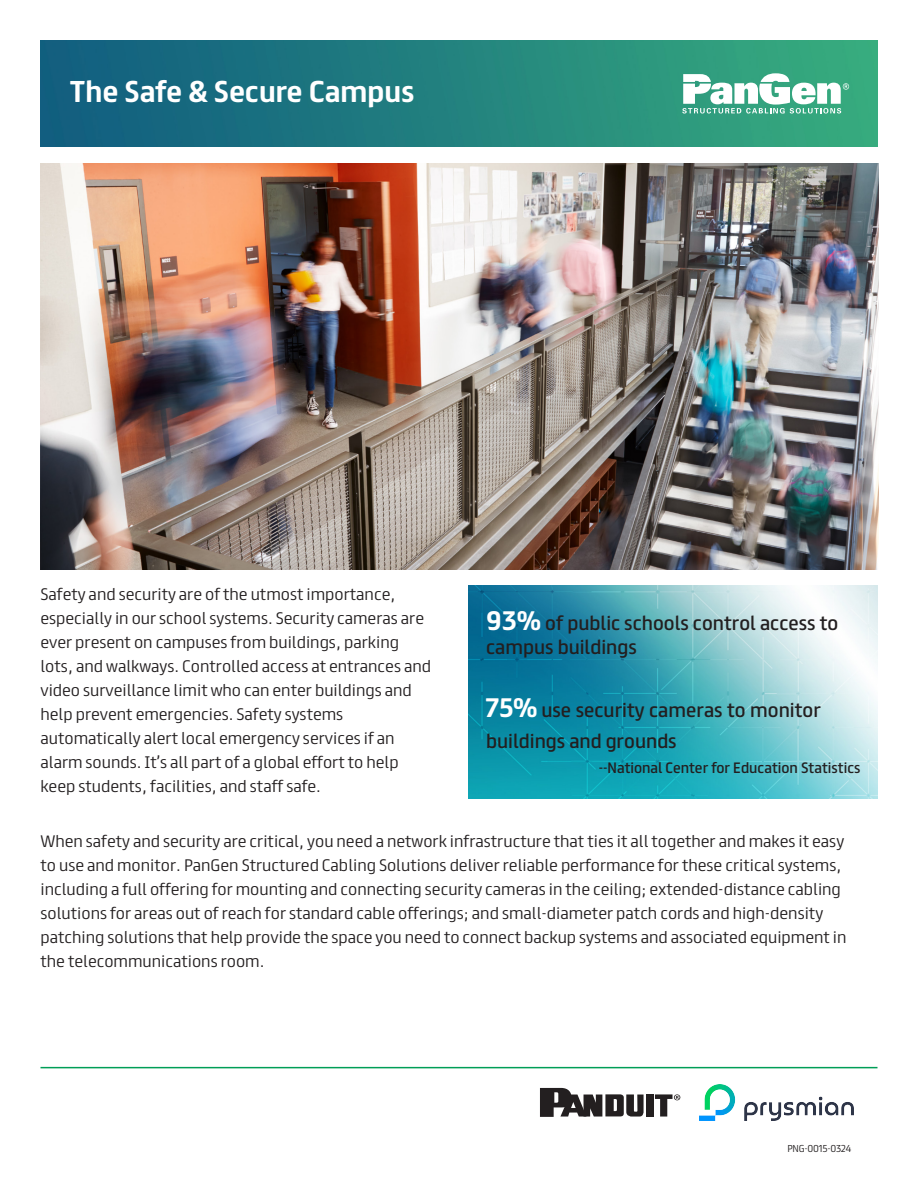
<style>
.page{position:relative;width:918px;height:1188px;background:#fff}
.page>*{position:absolute;margin:0;border:0;box-sizing:border-box;transform-origin:0 0}
.t1{font:700 27px "FS Truman";color:#fff}
.t2{font:18px/24px "FS Truman";color:#231f20}
.t3{font:300 15px/24px "FS Truman";color:#231f20}
.t4{font:13.5px "FS Truman";color:#231f20}
._8_Intro_text{font:300 9px "FS Truman";letter-spacing:-.025em;color:#231f20}
.s1{font-weight:700;font-size:24px;color:#fff}
</style>
<div class="page">
<img style="left:40px;top:40px;width:838px;height:106px">
<svg style="left:682px;top:73px;width:167px;height:41px"></svg>
<img style="left:40px;top:163px;width:838px;height:406px">
<img style="left:469px;top:586px;width:409px;height:212px">
<hr style="left:40px;top:1067px;width:838px;height:1px;background:#009e57">
<div style="left:646px;top:1095px;width:7px;height:22px;background:#231f20"></div>
<svg style="left:540px;top:1088px;width:104px;height:29px"></svg>
<svg style="left:655px;top:1094px;width:25px;height:23px"></svg>
<img style="left:699px;top:1084px;width:154px;height:36px">
<p class="t1" style="left:70px;top:68px;width:347px">The Safe &amp; Secure Campus</p>
<p class="t3" style="left:40px;top:581px;width:392px">Safety and security are of the utmost importance, especially in our school systems. Security cameras are ever present on campuses from buildings, parking lots, and walkways. Controlled access at entrances and video surveillance limit who can enter buildings and help prevent emergencies. Safety systems automatically alert local emergency services if an alarm sounds. It’s all part of a global effort to help keep students, facilities, and staff safe.</p>
<p class="t3" style="left:40px;top:828px;width:808px">When safety and security are critical, you need a network infrastructure that ties it all together and makes it easy to use and monitor. PanGen Structured Cabling Solutions deliver reliable performance for these critical systems, including a full offering for mounting and connecting security cameras in the ceiling; extended-distance cabling solutions for areas out of reach for standard cable offerings; and small-diameter patch cords and high-density patching solutions that help provide the space you need to connect backup systems and associated equipment in the telecommunications room.</p>
<p class="t2" style="left:486px;top:609px;width:354px"><span class="s1">93%</span> of public schools control access to campus buildings</p>
<p class="t2" style="left:486px;top:693px;width:336px;line-height:31.5px"><span class="s1">75%</span> use security cameras to monitor buildings and grounds</p>
<p class="t4" style="left:599px;top:755px;width:263px">--National Center for Education Statistics</p>
<p class="_8_Intro_text" style="left:787px;top:1141px;width:66px">PNG-0015-0324</p>
</div>
